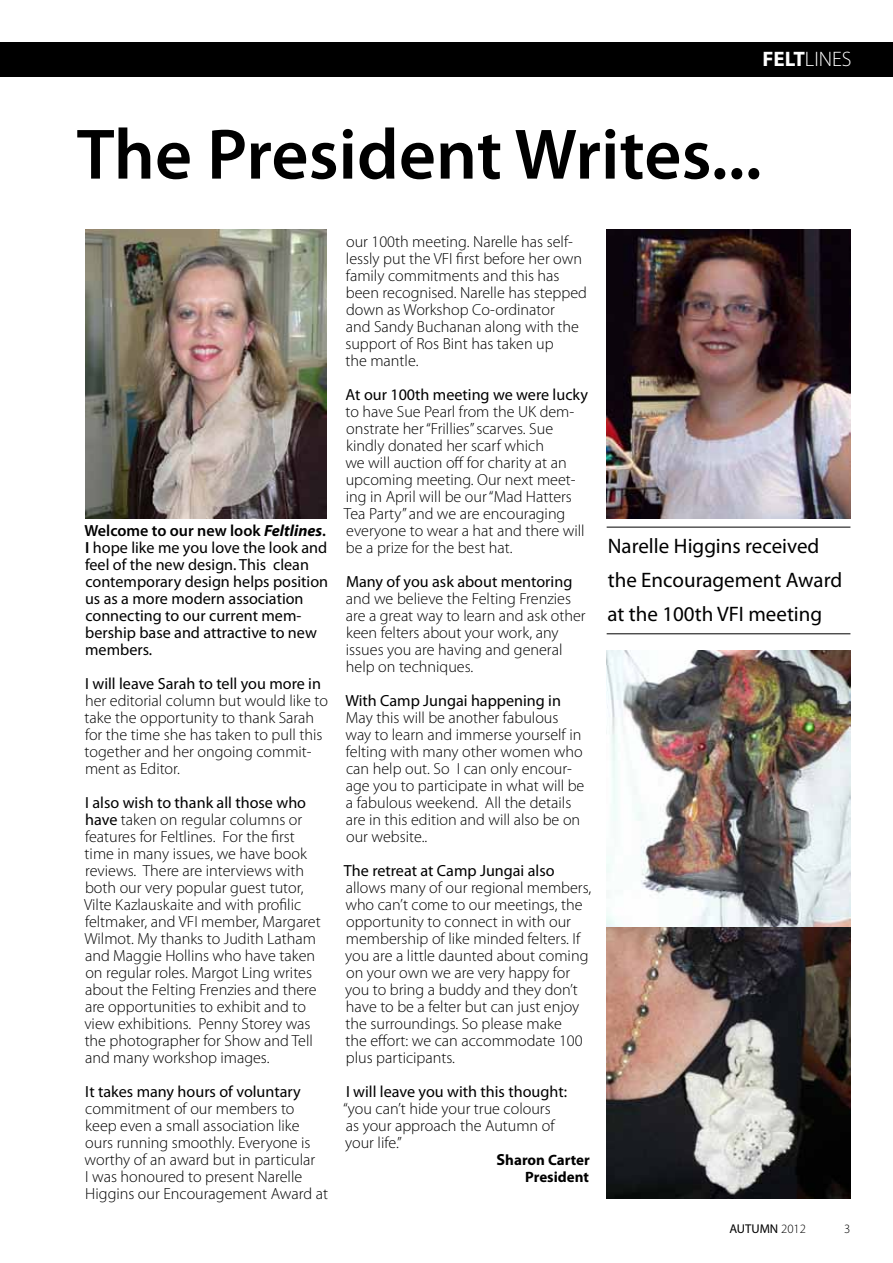
<style>
.page{position:relative;width:893px;height:1263px;background:#fff}
.page>*{position:absolute;margin:0;border:0;box-sizing:border-box;transform-origin:0 0}
.t1{font:600 72px "Myriad Pro";color:#000}
.t2{font:21px/34px "Myriad Pro";color:#000}
.t3{font:300 21px "Myriad Pro";color:#fff}
.t4{font:300 16.2px/17px "Myriad Pro";color:#000}
.t5{font:16.2px/17px "Myriad Pro";color:#000}
.t6{font:700 15px/17px "Myriad Pro";color:#000;text-align:right}
.t7{font:12.75px "Myriad Pro";color:#000}
.t8{font:300 12.75px "Myriad Pro";color:#000}
.s1{font-weight:700}
.s2{font-weight:600}
.s3{font-weight:700;font-style:italic}
.s4{font-weight:400}
.s5{font-size:16.2px}
.s6{font-weight:300}
</style>
<div class="page">
<div style="left:0;top:43px;width:893px;height:34px;background:#000"></div>
<img style="left:85px;top:230px;width:242px;height:289px">
<hr style="left:607px;top:527px;width:243px;height:1px;background:#000">
<hr style="left:607px;top:633px;width:243px;height:1px;background:#000">
<img style="left:607px;top:230px;width:243px;height:289px">
<img style="left:607px;top:650px;width:243px;height:277px">
<img style="left:607px;top:927px;width:243px;height:271px">
<p class="t3" style="left:763px;top:47px;width:91px"><span class="s1">FELT</span>LINES</p>
<h1 class="t1" style="left:77px;top:109px;width:686px">The President Writes...</h1>
<p class="t5" style="left:85px;top:522px;width:245px"><span class="s2">Welcome to our new look</span> <span class="s3">Feltlines</span><span class="s2">.<br>I</span> hope like me you love the look and feel of the new design. This clean contemporary design helps position us as a more modern association connecting to our current mem&shy;bership base and attractive to new members.</p>
<p class="t5" style="left:85px;top:675px;width:237px">I will leave Sarah to tell you more in</p>
<p class="t4" style="left:85px;top:692px;width:245px">her editorial column but would like to take the opportunity to thank Sarah for the time she has taken to pull this together and her ongoing commit&shy;ment as Editor.</p>
<p class="t4" style="left:84px;top:794px;width:238px"><span class="s4">I also wish to thank all those who have</span> taken on regular columns or features for Feltlines. For the first time in many issues, we have book reviews. There are interviews with both our very popular guest tutor, Vilte Kazlauskaite and with profilic feltmaker, and VFI member, Margaret Wilmot. My thanks to Judith Latham and Maggie Hollins who have taken on regular roles. Margot Ling writes about the Felting Frenzies and there are opportunities to exhibit and to view exhibitions. Penny Storey was the photographer for Show and Tell and many workshop images.</p>
<p class="t5" style="left:85px;top:1083px;width:217px">It takes many hours of voluntary</p>
<p class="t4" style="left:85px;top:1101px;width:245px">commitment of our members to keep even a small association like ours running smoothly. Everyone is worthy of an award but in particular<br>I was honoured to present Narelle Higgins our Encouragement Award at</p>
<p class="t4" style="left:345px;top:233px;width:243px">our 100th meeting. Narelle has self&shy;lessly put the VFI first before her own family commitments and this has been recognised. Narelle has stepped down as Workshop Co-ordinator<br>and Sandy Buchanan along with the support of Ros Bint has taken up<br>the mantle.</p>
<p class="t5" style="left:346px;top:386px;width:244px">At our 100th meeting we were lucky</p>
<p class="t4" style="left:344px;top:403px;width:242px">to have Sue Pearl from the UK dem&shy;onstrate her “Frillies” scarves. Sue kindly donated her scarf which<br>we will auction off for charity at an upcoming meeting. Our next meet&shy;ing in April will be our “Mad Hatters Tea Party” and we are encouraging everyone to wear a hat and there will be a prize for the best hat.</p>
<p class="t5" style="left:346px;top:573px;width:228px">Many of you ask about mentoring</p>
<p class="t4" style="left:346px;top:590px;width:241px">and we believe the Felting Frenzies are a great way to learn and ask other keen felters about your work, any issues you are having and general help on techniques.</p>
<p class="t5" style="left:345px;top:692px;width:217px">With Camp Jungai happening in</p>
<p class="t4" style="left:345px;top:709px;width:241px">May this will be another fabulous way to learn and immerse yourself in felting with many other women who can help out. So I can only encour&shy;age you to participate in what will be a fabulous weekend. All the details are in this edition and will also be on our website..</p>
<p class="t5" style="left:344px;top:862px;width:212px">The retreat at Camp Jungai also</p>
<p class="t4" style="left:345px;top:879px;width:248px">allows many of our regional members, who can’t come to our meetings, the opportunity to connect in with our membership of like minded felters. If you are a little daunted about coming on your own we are very happy for you to bring a buddy and they don’t have to be a felter but can just enjoy the surroundings. So please make<br>the effort: we can accommodate 100 plus participants.</p>
<p class="t5" style="left:346px;top:1083px;width:222px">I will leave you with this thought:</p>
<p class="t4" style="left:343px;top:1101px;width:213px">“you can’t hide your true colours as your approach the Autumn of your life.”</p>
<p class="t6" style="left:497px;top:1151px;width:95px"><span class="s5">S</span>haron Carter<br>President</p>
<p class="t2" style="left:607px;top:528px;width:236px">Narelle Higgins received the Encouragement Award at the 100th VFI meeting</p>
<p class="t7" style="left:729px;top:1221px;width:78px">AUTUMN <span class="s6">2012</span></p>
<p class="t8" style="left:844px;top:1222px;width:8px">3</p>
</div>
